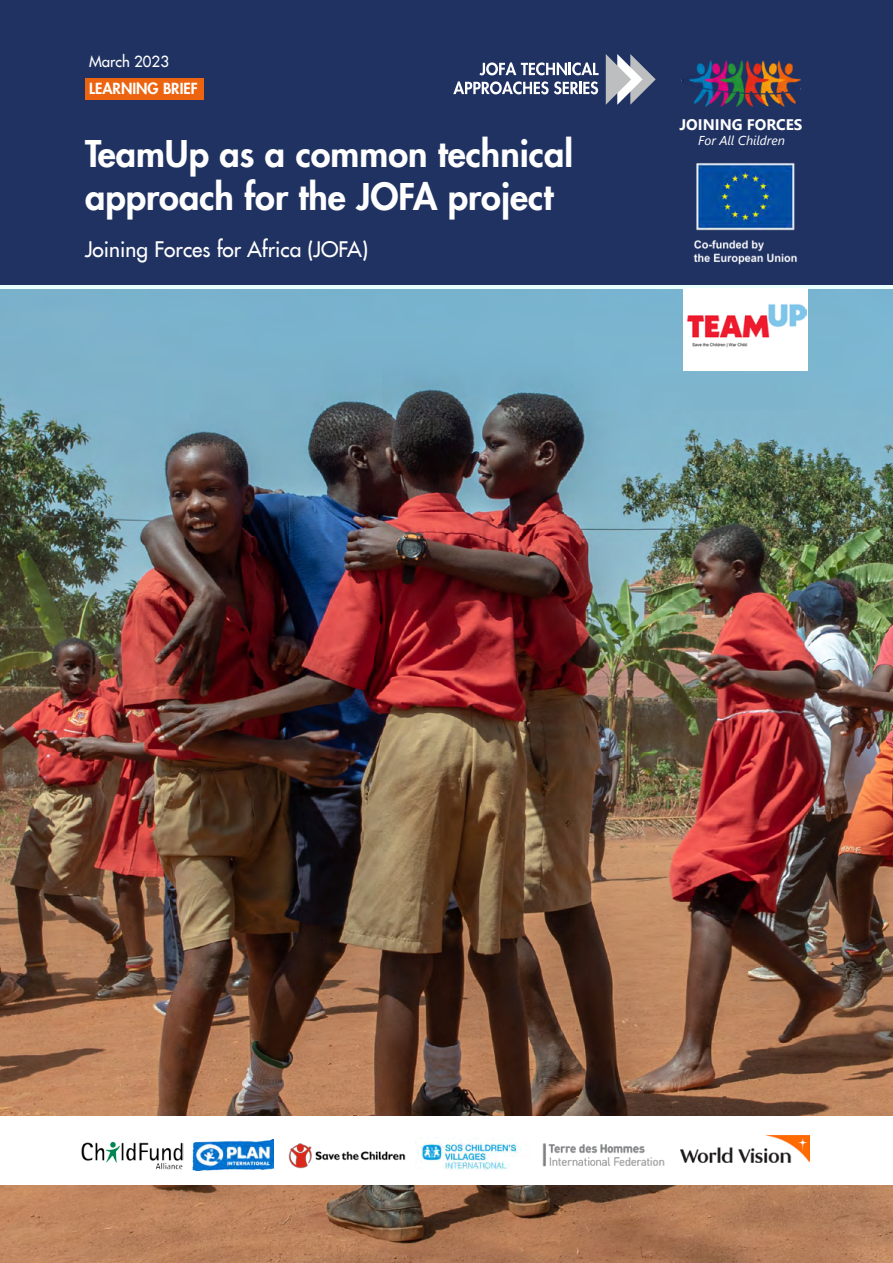
<style>
.page{position:relative;width:893px;height:1263px;background:#fff}
.page>*{position:absolute;margin:0;border:0;box-sizing:border-box;transform-origin:0 0}
.t1{font:800 36px/43.2px "Futura LT";color:#fff}
.t2{font:21px "Futura LT";color:#fff}
.t3{font:700 15.3px "Segoe UI";color:#fff}
.t4{font:800 15px "Futura LT";color:#fff}
.t5{font:15px "Futura LT";color:#fff}
.t6{font:italic 12.9px "Segoe UI";color:#fff}
</style>
<div class="page">
<img style="left:0;top:288px;width:893px;height:975px">
<div style="left:684px;top:288px;width:124px;height:82px;background:#fff"></div>
<div style="left:0;top:1117px;width:893px;height:68px;background:#fff"></div>
<div style="left:0;top:0;width:893px;height:286px;background:#203262"></div>
<img style="left:415px;top:1137px;width:107px;height:33px">
<img style="left:680px;top:1136px;width:129px;height:26px">
<img style="left:81px;top:1142px;width:102px;height:28px">
<img style="left:193px;top:1139px;width:81px;height:31px">
<img style="left:542px;top:1143px;width:123px;height:24px">
<img style="left:288px;top:1143px;width:118px;height:26px">
<img style="left:681px;top:60px;width:120px;height:46px">
<img style="left:693px;top:240px;width:104px;height:25px">
<div style="left:85px;top:78px;width:118px;height:22px;background:#ec640f"></div>
<img style="left:696px;top:163px;width:99px;height:68px">
<hr style="left:0;top:285px;width:893px;height:3px;background:#ecffff">
<img style="left:687px;top:304px;width:119px;height:44px">
<svg style="left:606px;top:54px;width:50px;height:51px"></svg>
<svg style="left:479px;top:62px;width:120px;height:13px"></svg>
<svg style="left:453px;top:81px;width:145px;height:13px"></svg>
<p class="t5" style="left:89px;top:52px;width:81px">March 2023</p>
<p class="t4" style="left:89px;top:79px;width:110px">LEARNING BRIEF</p>
<p class="t1" style="left:85px;top:132px;width:489px">TeamUp as a common technical approach for the JOFA project</p>
<p class="t2" style="left:85px;top:236px;width:285px">Joining Forces for Africa (JOFA)</p>
<p class="t3" style="left:679px;top:110px;width:125px">JOINING FORCES</p>
<p class="t6" style="left:698px;top:128px;width:88px">For All Children</p>
</div>
